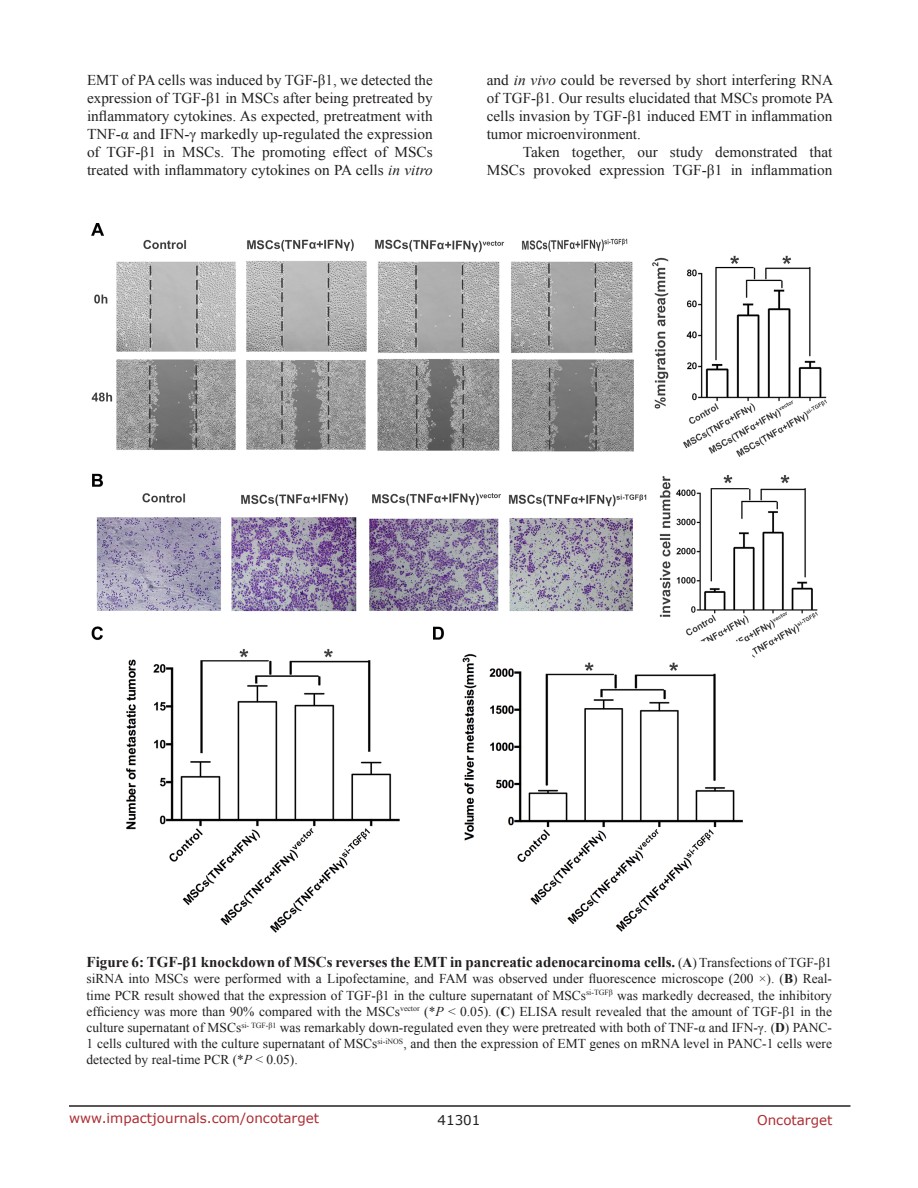
<style>
.page{position:relative;width:918px;height:1188px;background:#fff}
.page>*{position:absolute;margin:0;border:0;box-sizing:border-box;transform-origin:0 0}
.t1{font:15px/18px "Times New Roman";color:#231f20;text-align:justify}
.t2{font:700 15px "Times New Roman";color:#231f20}
.t3{font:13.5px/16.2px "Times New Roman";color:#231f20;text-align:justify}
.t4{font:13.5px "Verdana";color:#ac2b31}
.t5{font:13.5px "Verdana";color:#231f20}
.s1{font-style:italic}
.s2{font-weight:400;font-size:13.5px}
.s3{font-size:13.5px}
.s4{font-weight:700}
</style>
<div class="page">
<hr style="left:69px;top:1105px;width:781px;height:2px;background:#231f20">
<img style="left:92px;top:223px;width:734px;height:709px">
<p class="t1" style="left:87px;top:71px;width:347px">EMT of PA cells was induced by TGF-β1, we detected the expression of TGF-β1 in MSCs after being pretreated by inflammatory cytokines. As expected, pretreatment with TNF-α and IFN-γ markedly up-regulated the expression of TGF-β1 in MSCs. The promoting effect of MSCs treated with inflammatory cytokines on PA cells <span class="s1">in vitro</span></p>
<p class="t1" style="left:487px;top:71px;width:348px">and <span class="s1">in vivo</span> could be reversed by short interfering RNA of TGF-β1. Our results elucidated that MSCs promote PA cells invasion by TGF-β1 induced EMT in inflammation tumor microenvironment.</p>
<p class="t1" style="left:487px;top:143px;width:347px;text-align:right">Taken together, our study demonstrated that<br>MSCs provoked expression TGF-β1 in inflammation</p>
<p class="t2" style="left:87px;top:952px;width:747px">Figure 6: TGF-β1 knockdown of MSCs reverses the EMT in pancreatic adenocarcinoma cells. <span class="s2">(</span><span class="s3">A</span><span class="s2">) Transfections of TGF-β1</span></p>
<p class="t3" style="left:87px;top:971px;width:747px">siRNA into MSCs were performed with a Lipofectamine, and FAM was observed under fluorescence microscope (200 ×). (<span class="s4">B</span>) Real&shy;time PCR result showed that the expression of TGF-β1 in the culture supernatant of MSCs<sup>si-TGFβ</sup> was markedly decreased, the inhibitory efficiency was more than 90% compared with the MSCs<sup>vector</sup> (*<span class="s1">P</span> &lt; 0.05). (<span class="s4">C</span>) ELISA result revealed that the amount of TGF-β1 in the culture supernatant of MSCs<sup>si-</sup> <sup>TGF-β1</sup> was remarkably down-regulated even they were pretreated with both of TNF-α and IFN-γ. (<span class="s4">D</span>) PANC-1 cells cultured with the culture supernatant of MSCs<sup>si-iNOS</sup>, and then the expression of EMT genes on mRNA level in PANC-1 cells were detected by real-time PCR (*<span class="s1">P</span> &lt; 0.05).</p>
<p class="t4" style="left:69px;top:1109px;width:252px">www.impactjournals.com/oncotarget</p>
<p class="t5" style="left:438px;top:1111px;width:44px">41301</p>
<p class="t4" style="left:757px;top:1111px;width:77px">Oncotarget</p>
</div>
